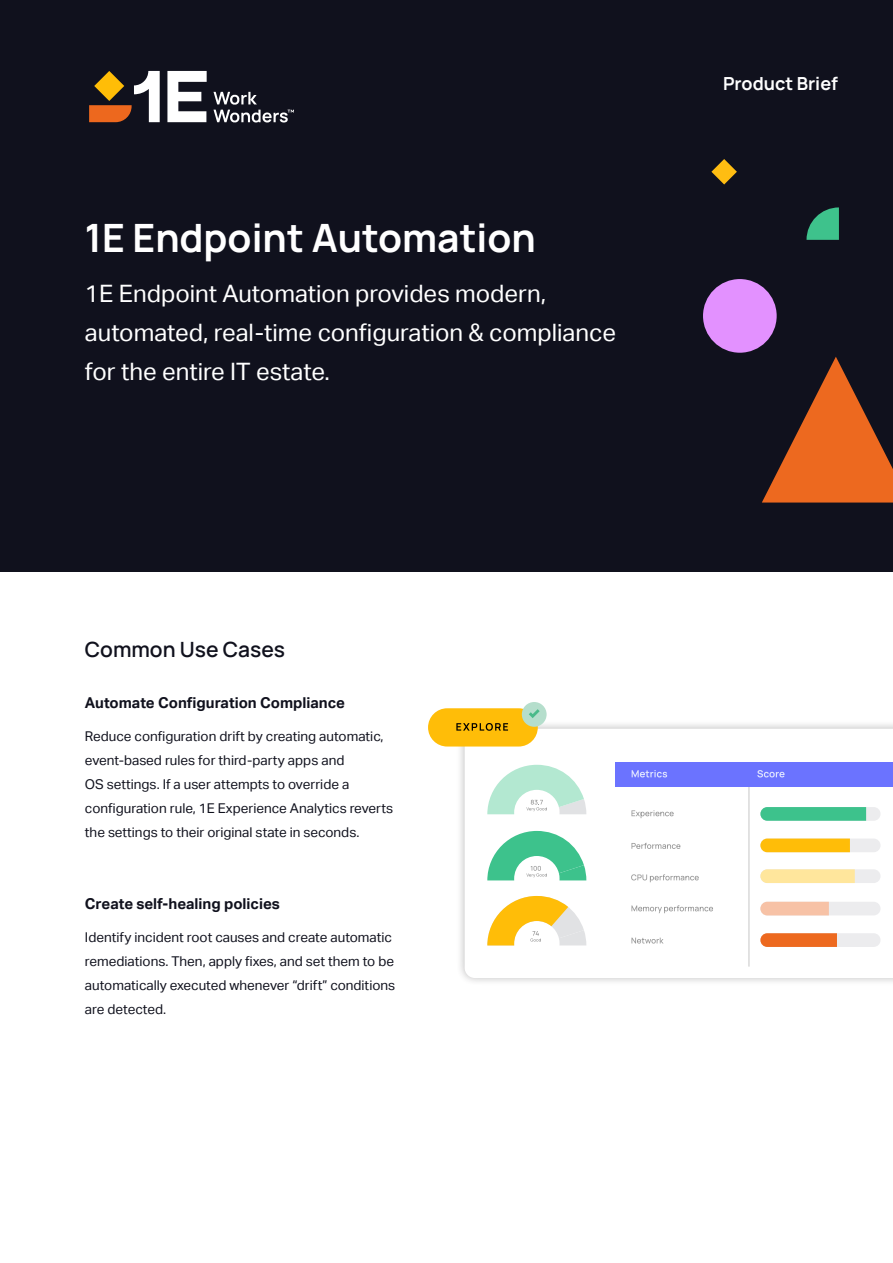
<style>
.page{position:relative;width:893px;height:1263px;background:#fff}
.page>*{position:absolute;margin:0;border:0;box-sizing:border-box;transform-origin:0 0}
.t1{font:200 39px "Manrope";color:#fff}
.t2{font:24px/39px "Aktiv Grotesk";color:#fff}
.t3{font:200 21px "Manrope";color:#10111d}
.t4{font:200 18px "Manrope";color:#fff}
.t5{font:700 15px "Aktiv Grotesk";color:#10111d}
.t6{font:13.5px/24px "Aktiv Grotesk";color:#10111d}
</style>
<div class="page">
<div style="left:0;top:0;width:893px;height:572px;background:#10111d"></div>
<svg style="left:167px;top:71px;width:40px;height:51px"></svg>
<svg style="left:89px;top:71px;width:71px;height:51px"></svg>
<svg style="left:213px;top:92px;width:81px;height:31px"></svg>
<svg style="left:762px;top:357px;width:131px;height:145px"></svg>
<div style="left:703px;top:279px;width:74px;height:74px;background:#e391ff;border-radius:50%"></div>
<svg style="left:806px;top:207px;width:33px;height:33px"></svg>
<svg style="left:711px;top:159px;width:26px;height:25px"></svg>
<div style="left:456px;top:720px;width:437px;height:266px;background:#231f20;opacity:.3"></div>
<svg style="left:465px;top:729px;width:428px;height:249px"></svg>
<div style="left:428px;top:708px;width:110px;height:38px;background:#ffbd08;border-radius:19px"></div>
<div style="left:522px;top:702px;width:25px;height:25px;background:#b5decc;border-radius:50%"></div>
<svg style="left:529px;top:709px;width:11px;height:9px"></svg>
<svg style="left:456px;top:723px;width:52px;height:8px"></svg>
<svg style="left:631px;top:810px;width:43px;height:8px"></svg>
<svg style="left:631px;top:843px;width:49px;height:6px"></svg>
<svg style="left:631px;top:874px;width:68px;height:8px"></svg>
<svg style="left:631px;top:905px;width:82px;height:8px"></svg>
<svg style="left:631px;top:938px;width:33px;height:5px"></svg>
<div style="left:760px;top:902px;width:120px;height:13px;background:#ececee;border-radius:7px"></div>
<svg style="left:760px;top:902px;width:69px;height:13px"></svg>
<div style="left:760px;top:869px;width:120px;height:14px;background:#ececee;border-radius:7px"></div>
<svg style="left:760px;top:869px;width:95px;height:14px"></svg>
<div style="left:760px;top:933px;width:120px;height:14px;background:#ececee;border-radius:7px"></div>
<svg style="left:760px;top:933px;width:77px;height:14px"></svg>
<div style="left:760px;top:807px;width:120px;height:14px;background:#ececee;border-radius:7px"></div>
<svg style="left:760px;top:807px;width:106px;height:14px"></svg>
<div style="left:760px;top:838px;width:120px;height:14px;background:#ececee;border-radius:7px"></div>
<svg style="left:760px;top:838px;width:90px;height:14px"></svg>
<hr style="left:748px;top:777px;width:1px;height:189px;background:#ccc">
<div style="left:616px;top:762px;width:277px;height:25px;background:#6b73ff"></div>
<svg style="left:632px;top:770px;width:35px;height:7px"></svg>
<svg style="left:757px;top:770px;width:28px;height:7px"></svg>
<svg style="left:487px;top:765px;width:99px;height:49px"></svg>
<svg style="left:487px;top:831px;width:99px;height:49px"></svg>
<svg style="left:487px;top:896px;width:99px;height:49px"></svg>
<h1 class="t1" style="left:85px;top:210px;width:452px">1E Endpoint Automation</h1>
<h2 class="t2" style="left:85px;top:274px;width:533px">1E Endpoint Automation provides modern, automated, real-time configuration &amp; compliance for the entire IT estate.</h2>
<h3 class="t3" style="left:85px;top:634px;width:202px">Common Use Cases</h3>
<p class="t5" style="left:85px;top:694px;width:261px">Automate Configuration Compliance</p>
<p class="t6" style="left:85px;top:724px;width:310px">Reduce configuration drift by creating automatic, event-based rules for third-party apps and<br>OS settings. If a user attempts to override a configuration rule, 1E Experience Analytics reverts the settings to their original state in seconds.</p>
<p class="t5" style="left:85px;top:895px;width:197px">Create self-healing policies</p>
<p class="t6" style="left:85px;top:925px;width:312px">Identify incident root causes and create automatic remediations. Then, apply fixes, and set them to be automatically executed whenever “drift” conditions are detected.</p>
<h3 class="t4" style="left:723px;top:70px;width:116px">Product Brief</h3>
</div>
